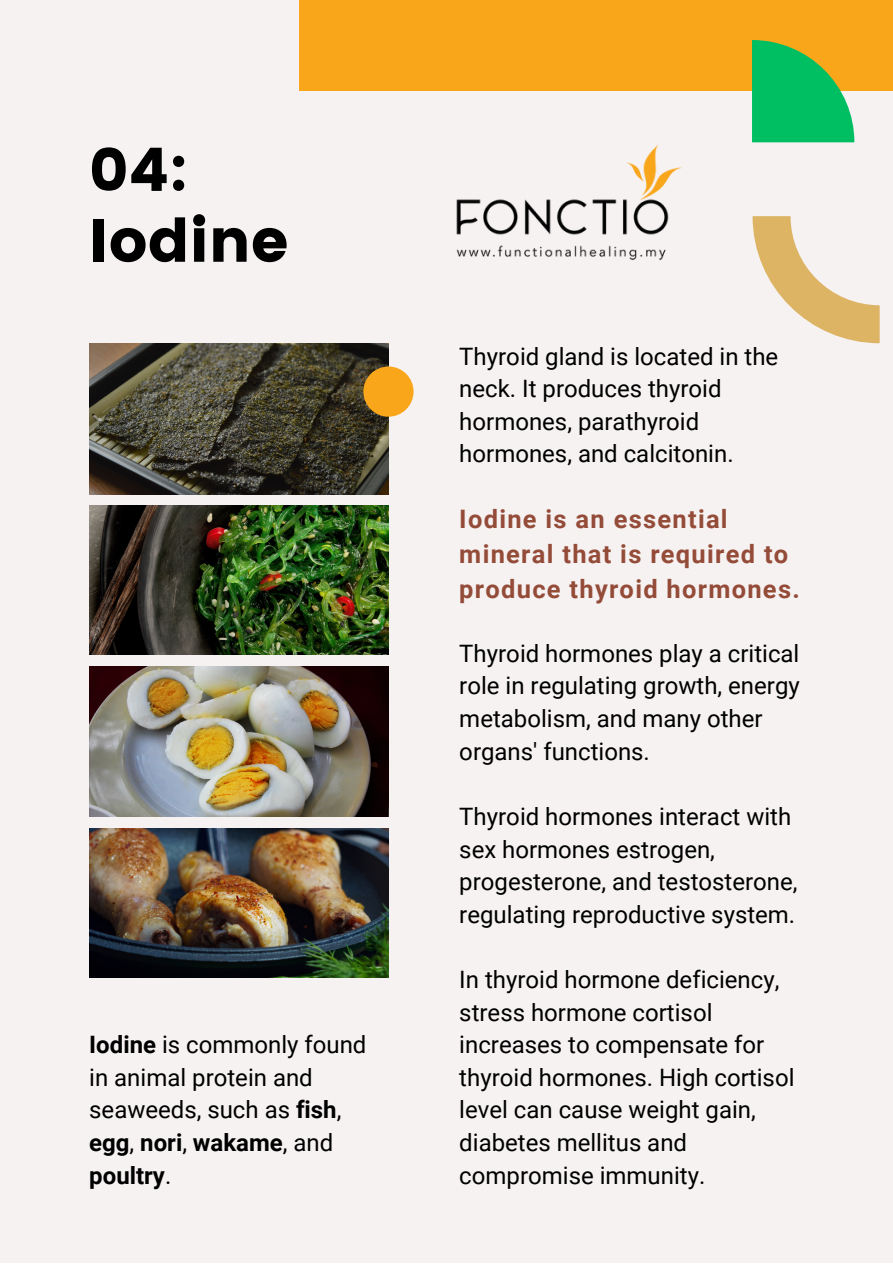
<style>
.page{position:relative;width:893px;height:1264px;background:#fff}
.page>*{position:absolute;margin:0;border:0;box-sizing:border-box;transform-origin:0 0}
.t1{font:60px/70.8px "Poppins";color:#000}
.t2{font:700 25.5px/34.8px "Roboto";letter-spacing:.05em;color:#944c39}
.t3{font:24px/32.5px "Roboto";color:#000}
.s1{font-weight:700}
</style>
<div class="page">
<div style="left:0;top:0;width:892px;height:1262px;background:#f6f2f2"></div>
<img style="left:89px;top:343px;width:299px;height:151px">
<img style="left:89px;top:505px;width:299px;height:150px">
<img style="left:89px;top:666px;width:299px;height:150px">
<img style="left:89px;top:828px;width:299px;height:149px">
<div style="left:299px;top:0;width:593px;height:91px;background:#faa61a"></div>
<svg style="left:752px;top:40px;width:102px;height:102px"></svg>
<svg style="left:752px;top:216px;width:127px;height:127px"></svg>
<div style="left:363px;top:366px;width:50px;height:50px;background:#faa61a;border-radius:50%"></div>
<img style="left:456px;top:144px;width:226px;height:116px">
<h1 class="t1" style="left:89px;top:135px;width:201px">04:<br>Iodine</h1>
<p class="t3" style="left:89px;top:1028px;width:279px"><span class="s1">Iodine</span> is commonly found in animal protein and seaweeds, such as <span class="s1">fish</span>, <span class="s1">egg</span>, <span class="s1">nori</span>, <span class="s1">wakame</span>, and <span class="s1">poultry</span>.</p>
<p class="t3" style="left:459px;top:340px;width:320px">Thyroid gland is located in the neck. It produces thyroid hormones, parathyroid hormones, and calcitonin.</p>
<p class="t2" style="left:459px;top:502px;width:342px">Iodine is an essential mineral that is required to produce thyroid hormones.</p>
<p class="t3" style="left:459px;top:637px;width:342px">Thyroid hormones play a critical role in regulating growth, energy metabolism, and many other organs' functions.</p>
<p class="t3" style="left:459px;top:800px;width:340px">Thyroid hormones interact with sex hormones estrogen, progesterone, and testosterone, regulating reproductive system.</p>
<p class="t3" style="left:459px;top:963px;width:336px">In thyroid hormone deficiency, stress hormone cortisol increases to compensate for thyroid hormones. High cortisol level can cause weight gain, diabetes mellitus and compromise immunity.</p>
</div>
